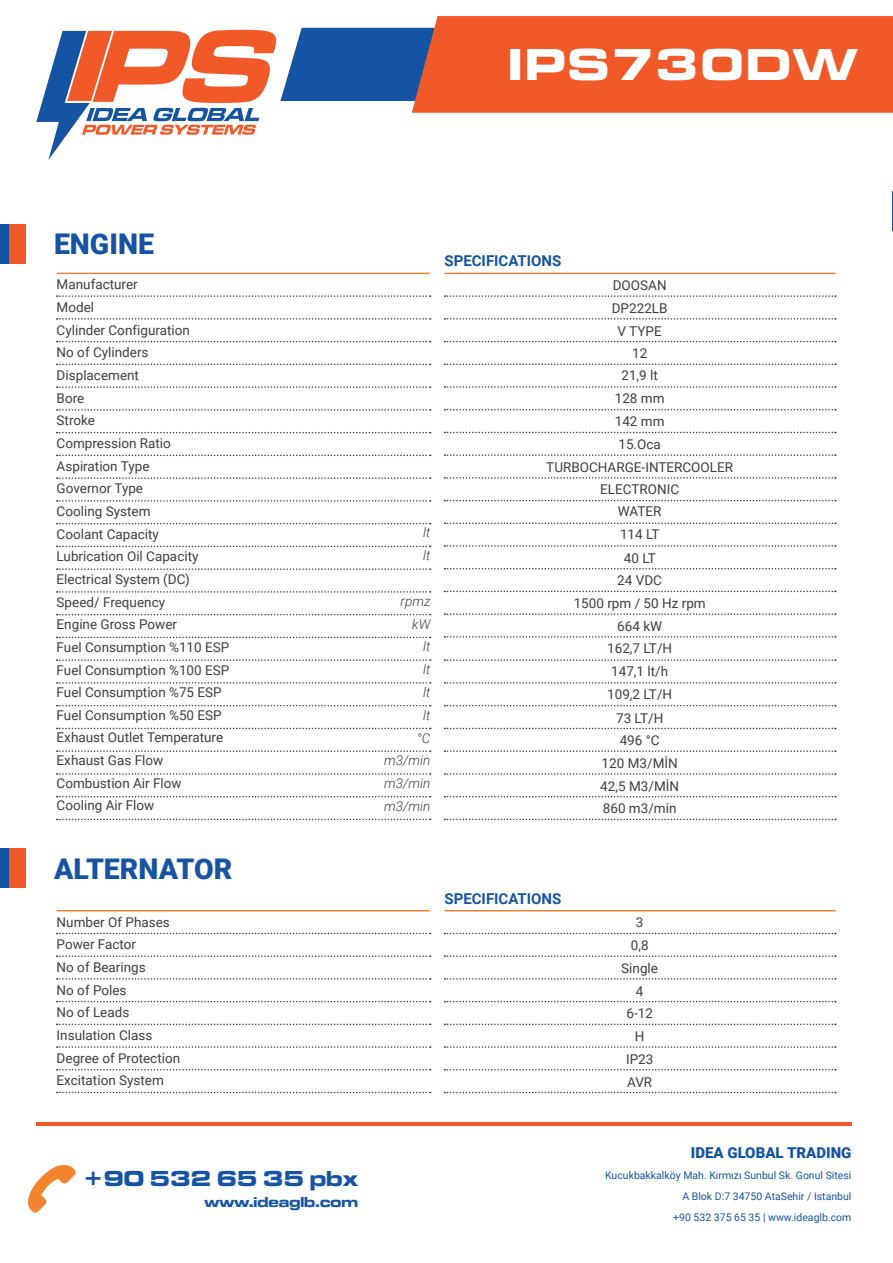
<style>
.page{position:relative;width:893px;height:1263px;background:#fff}
.page>*{position:absolute;margin:0;border:0;box-sizing:border-box;transform-origin:0 0}
.t1{font:46.5px "Microgramma D Bold Exte";letter-spacing:.06em;color:#fff}
.t2{font:900 28.5px "Roboto";color:#1553a3}
.t3{font:22.5px "Microgramma D Bold Exte";color:#1553a3}
.t4{font:700 15px "Roboto";color:#1553a3}
.t5{font:900 15px "Roboto";color:#1553a3}
.t6{font:15px "Microgramma D Bold Exte";color:#1553a3}
.t7{font:13.5px "Roboto";color:#3e3e3f}
.t8{font:italic 300 13.5px "Roboto";color:#3e3e3f}
.t9{font:10.5px/21px "Roboto";color:#1553a3;text-align:right}
</style>
<div class="page">
<div style="left:0;top:224px;width:26px;height:39px;background:#f15929"></div>
<div style="left:0;top:848px;width:26px;height:40px;background:#f15929"></div>
<div style="left:0;top:224px;width:8px;height:39px;background:#1553a3"></div>
<div style="left:0;top:848px;width:8px;height:40px;background:#1553a3"></div>
<hr style="left:57px;top:273px;width:373px;height:1px;background:#f3842e">
<hr style="left:57px;top:910px;width:373px;height:1px;background:#f3842e">
<svg style="left:57px;top:295px;width:374px;height:2px"></svg>
<svg style="left:57px;top:933px;width:374px;height:1px"></svg>
<svg style="left:444px;top:295px;width:392px;height:2px"></svg>
<svg style="left:444px;top:933px;width:392px;height:1px"></svg>
<svg style="left:57px;top:409px;width:374px;height:2px"></svg>
<svg style="left:57px;top:1046px;width:374px;height:2px"></svg>
<svg style="left:444px;top:409px;width:392px;height:1px"></svg>
<svg style="left:444px;top:1046px;width:392px;height:2px"></svg>
<svg style="left:57px;top:523px;width:374px;height:1px"></svg>
<svg style="left:444px;top:522px;width:392px;height:2px"></svg>
<svg style="left:57px;top:591px;width:374px;height:2px"></svg>
<svg style="left:444px;top:591px;width:392px;height:1px"></svg>
<svg style="left:57px;top:318px;width:374px;height:2px"></svg>
<svg style="left:57px;top:955px;width:374px;height:2px"></svg>
<svg style="left:444px;top:318px;width:392px;height:2px"></svg>
<svg style="left:444px;top:955px;width:392px;height:2px"></svg>
<svg style="left:57px;top:432px;width:374px;height:1px"></svg>
<svg style="left:57px;top:1069px;width:374px;height:1px"></svg>
<svg style="left:444px;top:432px;width:392px;height:1px"></svg>
<svg style="left:444px;top:1069px;width:392px;height:1px"></svg>
<svg style="left:57px;top:568px;width:374px;height:2px"></svg>
<svg style="left:444px;top:568px;width:392px;height:1px"></svg>
<svg style="left:57px;top:637px;width:374px;height:1px"></svg>
<svg style="left:444px;top:636px;width:392px;height:2px"></svg>
<svg style="left:57px;top:659px;width:374px;height:2px"></svg>
<svg style="left:444px;top:659px;width:392px;height:2px"></svg>
<svg style="left:57px;top:682px;width:374px;height:2px"></svg>
<svg style="left:444px;top:682px;width:392px;height:2px"></svg>
<svg style="left:57px;top:705px;width:374px;height:1px"></svg>
<svg style="left:444px;top:705px;width:392px;height:1px"></svg>
<svg style="left:57px;top:728px;width:374px;height:1px"></svg>
<svg style="left:444px;top:728px;width:392px;height:1px"></svg>
<svg style="left:57px;top:750px;width:374px;height:2px"></svg>
<svg style="left:444px;top:750px;width:392px;height:2px"></svg>
<svg style="left:57px;top:773px;width:374px;height:2px"></svg>
<svg style="left:444px;top:773px;width:392px;height:2px"></svg>
<svg style="left:57px;top:796px;width:374px;height:1px"></svg>
<svg style="left:444px;top:796px;width:392px;height:1px"></svg>
<svg style="left:57px;top:819px;width:374px;height:1px"></svg>
<svg style="left:444px;top:819px;width:392px;height:1px"></svg>
<svg style="left:57px;top:341px;width:374px;height:1px"></svg>
<svg style="left:57px;top:978px;width:374px;height:2px"></svg>
<svg style="left:444px;top:341px;width:392px;height:1px"></svg>
<svg style="left:444px;top:978px;width:392px;height:2px"></svg>
<svg style="left:57px;top:455px;width:374px;height:1px"></svg>
<svg style="left:57px;top:1092px;width:374px;height:1px"></svg>
<svg style="left:444px;top:454px;width:392px;height:2px"></svg>
<svg style="left:444px;top:1092px;width:392px;height:1px"></svg>
<svg style="left:57px;top:614px;width:374px;height:1px"></svg>
<svg style="left:444px;top:613px;width:392px;height:2px"></svg>
<svg style="left:57px;top:364px;width:374px;height:1px"></svg>
<svg style="left:57px;top:1001px;width:374px;height:1px"></svg>
<svg style="left:444px;top:363px;width:392px;height:2px"></svg>
<svg style="left:444px;top:1001px;width:392px;height:1px"></svg>
<svg style="left:57px;top:477px;width:374px;height:2px"></svg>
<svg style="left:444px;top:477px;width:392px;height:2px"></svg>
<svg style="left:57px;top:386px;width:374px;height:2px"></svg>
<svg style="left:57px;top:1023px;width:374px;height:2px"></svg>
<svg style="left:444px;top:386px;width:392px;height:2px"></svg>
<svg style="left:444px;top:1023px;width:392px;height:2px"></svg>
<svg style="left:57px;top:500px;width:374px;height:2px"></svg>
<svg style="left:444px;top:500px;width:392px;height:1px"></svg>
<svg style="left:57px;top:546px;width:374px;height:1px"></svg>
<svg style="left:444px;top:545px;width:392px;height:2px"></svg>
<hr style="left:444px;top:273px;width:392px;height:1px;background:#f3842e">
<hr style="left:444px;top:910px;width:392px;height:1px;background:#f3842e">
<svg style="left:36px;top:28px;width:376px;height:132px"></svg>
<hr style="left:36px;top:1123px;width:815px;height:3px;background:#f15929">
<svg style="left:27px;top:1165px;width:49px;height:48px"></svg>
<div style="left:412px;top:16px;width:481px;height:97px;background:#f15929"></div>
<hr style="left:892px;top:191px;width:1px;height:39px;background:#1553a3">
<p class="t1" style="left:508px;top:33px;width:351px">IPS730DW</p>
<p class="t2" style="left:54px;top:224px;width:101px">ENGINE</p>
<p class="t7" style="left:57px;top:275px;width:83px">Manufacturer</p>
<p class="t7" style="left:57px;top:298px;width:39px">Model</p>
<p class="t7" style="left:57px;top:320px;width:135px">Cylinder Configuration</p>
<p class="t7" style="left:57px;top:343px;width:93px">No of Cylinders</p>
<p class="t7" style="left:57px;top:366px;width:84px">Displacement</p>
<p class="t7" style="left:57px;top:388px;width:29px">Bore</p>
<p class="t7" style="left:57px;top:411px;width:40px">Stroke</p>
<p class="t7" style="left:57px;top:434px;width:116px">Compression Ratio</p>
<p class="t7" style="left:57px;top:456px;width:94px">Aspiration Type</p>
<p class="t7" style="left:57px;top:479px;width:88px">Governor Type</p>
<p class="t7" style="left:57px;top:502px;width:95px">Cooling System</p>
<p class="t7" style="left:57px;top:524px;width:104px">Coolant Capacity</p>
<p class="t7" style="left:57px;top:547px;width:143px">Lubrication Oil Capacity</p>
<p class="t7" style="left:57px;top:570px;width:135px">Electrical System (DC)</p>
<p class="t7" style="left:57px;top:592px;width:110px">Speed/ Frequency</p>
<p class="t7" style="left:57px;top:615px;width:122px">Engine Gross Power</p>
<p class="t7" style="left:57px;top:638px;width:174px">Fuel Consumption %110 ESP</p>
<p class="t7" style="left:57px;top:660px;width:174px">Fuel Consumption %100 ESP</p>
<p class="t7" style="left:57px;top:683px;width:167px">Fuel Consumption %75 ESP</p>
<p class="t7" style="left:57px;top:705px;width:167px">Fuel Consumption %50 ESP</p>
<p class="t7" style="left:57px;top:728px;width:168px">Exhaust Outlet Temperature</p>
<p class="t7" style="left:57px;top:751px;width:108px">Exhaust Gas Flow</p>
<p class="t7" style="left:57px;top:773px;width:127px">Combustion Air Flow</p>
<p class="t7" style="left:57px;top:796px;width:99px">Cooling Air Flow</p>
<p class="t2" style="left:54px;top:848px;width:180px">ALTERNATOR</p>
<p class="t7" style="left:57px;top:912px;width:115px">Number Of Phases</p>
<p class="t7" style="left:57px;top:935px;width:81px">Power Factor</p>
<p class="t7" style="left:57px;top:958px;width:91px">No of Bearings</p>
<p class="t7" style="left:57px;top:980px;width:71px">No of Poles</p>
<p class="t7" style="left:57px;top:1003px;width:74px">No of Leads</p>
<p class="t7" style="left:57px;top:1026px;width:97px">Insulation Class</p>
<p class="t7" style="left:57px;top:1048px;width:125px">Degree of Protection</p>
<p class="t7" style="left:57px;top:1071px;width:109px">Excitation System</p>
<p class="t3" style="left:83px;top:1163px;width:276px">+90 532 65 35 pbx</p>
<p class="t6" style="left:205px;top:1192px;width:155px">www.ideaglb.com</p>
<p class="t8" style="left:423px;top:523px;width:9px">lt</p>
<p class="t8" style="left:423px;top:546px;width:9px">lt</p>
<p class="t8" style="left:401px;top:592px;width:31px">rpmz</p>
<p class="t8" style="left:412px;top:614px;width:20px">kW</p>
<p class="t8" style="left:423px;top:637px;width:9px">lt</p>
<p class="t8" style="left:423px;top:660px;width:9px">lt</p>
<p class="t8" style="left:423px;top:683px;width:9px">lt</p>
<p class="t8" style="left:423px;top:706px;width:9px">lt</p>
<p class="t8" style="left:417px;top:728px;width:15px">°C</p>
<p class="t8" style="left:384px;top:751px;width:48px">m3/min</p>
<p class="t8" style="left:384px;top:774px;width:48px">m3/min</p>
<p class="t8" style="left:384px;top:797px;width:48px">m3/min</p>
<p class="t4" style="left:444px;top:250px;width:118px">SPECIFICATIONS</p>
<p class="t7" style="left:613px;top:276px;width:55px">DOOSAN</p>
<p class="t7" style="left:612px;top:299px;width:57px">DP222LB</p>
<p class="t7" style="left:618px;top:321px;width:46px">V TYPE</p>
<p class="t7" style="left:632px;top:344px;width:17px">12</p>
<p class="t7" style="left:621px;top:366px;width:38px">21,9 lt</p>
<p class="t7" style="left:615px;top:389px;width:51px">128 mm</p>
<p class="t7" style="left:615px;top:412px;width:51px">142 mm</p>
<p class="t7" style="left:618px;top:434px;width:44px">15.Oca</p>
<p class="t7" style="left:546px;top:457px;width:188px">TURBOCHARGE-INTERCOOLER</p>
<p class="t7" style="left:600px;top:480px;width:80px">ELECTRONIC</p>
<p class="t7" style="left:618px;top:502px;width:45px">WATER</p>
<p class="t7" style="left:620px;top:525px;width:41px">114 LT</p>
<p class="t7" style="left:624px;top:548px;width:34px">40 LT</p>
<p class="t7" style="left:617px;top:571px;width:46px">24 VDC</p>
<p class="t7" style="left:574px;top:594px;width:134px">1500 rpm / 50 Hz rpm</p>
<p class="t7" style="left:617px;top:617px;width:46px">664 kW</p>
<p class="t7" style="left:607px;top:639px;width:67px">162,7 LT/H</p>
<p class="t7" style="left:611px;top:662px;width:59px">147,1 lt/h</p>
<p class="t7" style="left:607px;top:685px;width:67px">109,2 LT/H</p>
<p class="t7" style="left:616px;top:708px;width:49px">73 LT/H</p>
<p class="t7" style="left:620px;top:731px;width:41px">496 °C</p>
<p class="t7" style="left:602px;top:754px;width:78px">120 M3/MİN</p>
<p class="t7" style="left:600px;top:776px;width:80px">42,5 M3/MİN</p>
<p class="t7" style="left:603px;top:798px;width:75px">860 m3/min</p>
<p class="t4" style="left:444px;top:888px;width:118px">SPECIFICATIONS</p>
<p class="t7" style="left:636px;top:912px;width:9px">3</p>
<p class="t7" style="left:631px;top:935px;width:19px">0,8</p>
<p class="t7" style="left:621px;top:958px;width:38px">Single</p>
<p class="t7" style="left:636px;top:981px;width:9px">4</p>
<p class="t7" style="left:626px;top:1004px;width:28px">6-12</p>
<p class="t7" style="left:635px;top:1027px;width:11px">H</p>
<p class="t7" style="left:626px;top:1050px;width:29px">IP23</p>
<p class="t7" style="left:627px;top:1073px;width:27px">AVR</p>
<p class="t5" style="left:691px;top:1142px;width:162px">IDEA GLOBAL TRADING</p>
<p class="t9" style="left:605px;top:1164px;width:248px">Kucukbakkalköy Mah. Kırmızı Sunbul Sk. Gonul Sitesi<br>A Blok D:7 34750 AtaSehir / Istanbul</p>
<p class="t9" style="left:673px;top:1206px;width:180px">+90 532 375 65 35 | www.ideaglb.com</p>
</div>
